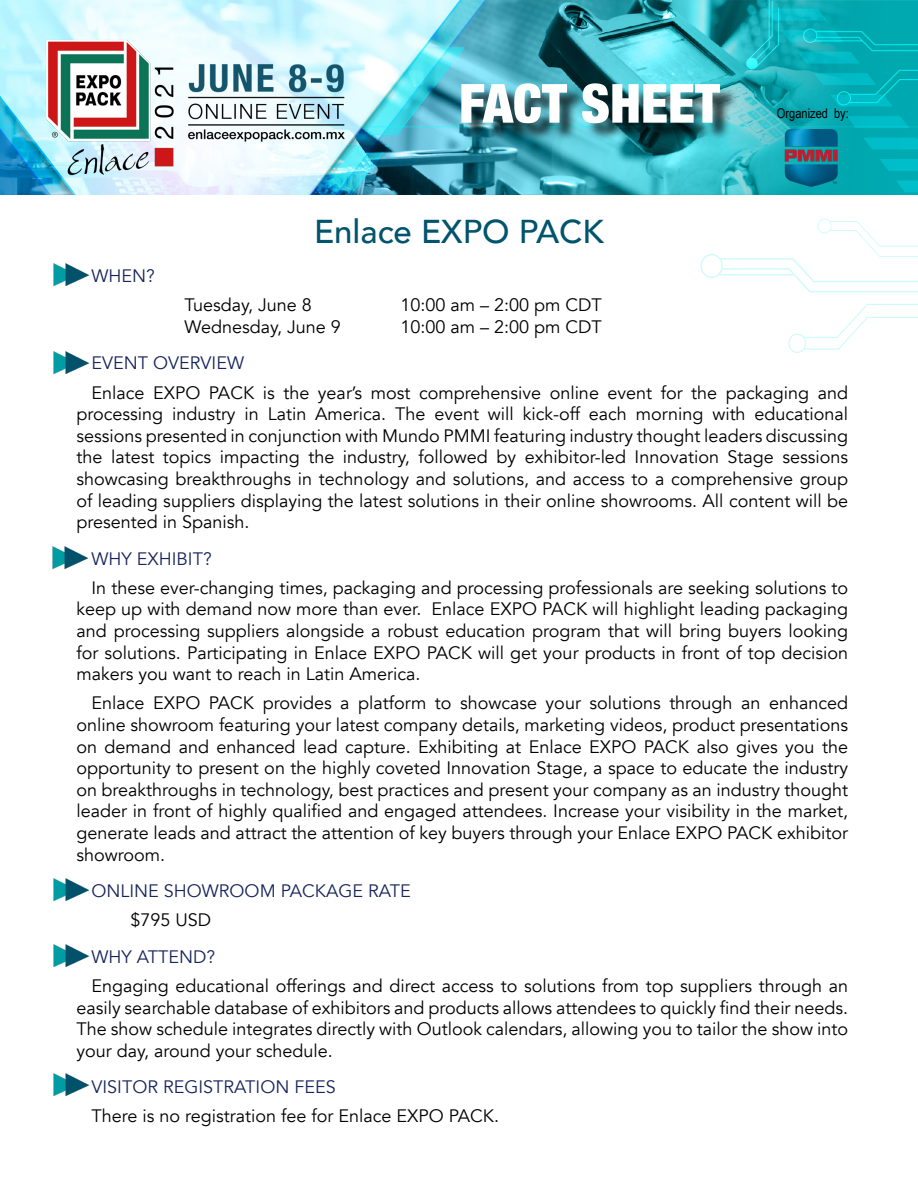
<style>
.page{position:relative;width:918px;height:1188px;background:#fff}
.page>*{position:absolute;margin:0;border:0;box-sizing:border-box;transform-origin:0 0}
.t1{font:900 condensed 54px "Helvetica Neue";color:#fff}
.t2{font:500 33px "Avenir";color:#00546c}
.t3{font:18px/21.6px "Avenir";color:#000;text-align:justify}
.t4{font:18px "Avenir";color:#19255b}
.t5{font:13.5px "Arial Narrow";color:#000}
</style>
<div class="page">
<img style="left:0;top:0;width:918px;height:195px">
<img style="left:774px;top:129px;width:73px;height:59px">
<div style="left:463px;top:86px;width:275px;height:56px;background:#000;opacity:.75"></div>
<img style="left:53px;top:263px;width:37px;height:24px">
<img style="left:53px;top:351px;width:37px;height:24px">
<img style="left:53px;top:944px;width:37px;height:24px">
<img style="left:53px;top:1073px;width:37px;height:24px">
<img style="left:53px;top:878px;width:37px;height:24px">
<svg style="left:788px;top:304px;width:130px;height:49px"></svg>
<img style="left:52px;top:546px;width:37px;height:24px">
<svg style="left:701px;top:218px;width:217px;height:74px"></svg>
<img style="left:26px;top:34px;width:333px;height:147px">
<p class="t4" style="left:92px;top:265px;width:65px">WHEN?</p>
<p class="t1" style="left:459px;top:59px;width:262px">FACT SHEET</p>
<p class="t2" style="left:314px;top:203px;width:291px">Enlace EXPO PACK</p>
<p class="t5" style="left:777px;top:103px;width:73px">Organized by:</p>
<p class="t3" style="left:184px;top:295px;width:129px">Tuesday, June 8</p>
<p class="t3" style="left:400px;top:295px;width:203px">10:00 am – 2:00 pm CDT</p>
<p class="t3" style="left:184px;top:316px;width:158px">Wednesday, June 9</p>
<p class="t3" style="left:400px;top:316px;width:203px">10:00 am – 2:00 pm CDT</p>
<p class="t4" style="left:92px;top:353px;width:154px">EVENT OVERVIEW</p>
<p class="t3" style="left:76px;top:382px;width:773px;text-indent:15px">Enlace EXPO PACK is the year’s most comprehensive online event for the packaging and processing industry in Latin America. The event will kick-off each morning with educational sessions presented in conjunction with Mundo PMMI featuring industry thought leaders discussing the latest topics impacting the industry, followed by exhibitor-led Innovation Stage sessions showcasing breakthroughs in technology and solutions, and access to a comprehensive group of leading suppliers displaying the latest solutions in their online showrooms. All content will be presented in Spanish.</p>
<p class="t4" style="left:92px;top:548px;width:122px">WHY EXHIBIT?</p>
<p class="t3" style="left:76px;top:577px;width:773px;text-indent:15px">In these ever-changing times, packaging and processing professionals are seeking solutions to keep up with demand now more than ever. Enlace EXPO PACK will highlight leading packaging and processing suppliers alongside a robust education program that will bring buyers looking for solutions. Participating in Enlace EXPO PACK will get your products in front of top decision makers you want to reach in Latin America.</p>
<p class="t3" style="left:76px;top:693px;width:773px;text-indent:15px">Enlace EXPO PACK provides a platform to showcase your solutions through an enhanced online showroom featuring your latest company details, marketing videos, product presentations on demand and enhanced lead capture. Exhibiting at Enlace EXPO PACK also gives you the opportunity to present on the highly coveted Innovation Stage, a space to educate the industry on breakthroughs in technology, best practices and present your company as an industry thought leader in front of highly qualified and engaged attendees. Increase your visibility in the market, generate leads and attract the attention of key buyers through your Enlace EXPO PACK exhibitor showroom.</p>
<p class="t4" style="left:92px;top:880px;width:321px">ONLINE SHOWROOM PACKAGE RATE</p>
<p class="t3" style="left:130px;top:910px;width:82px">$795 USD</p>
<p class="t4" style="left:92px;top:946px;width:125px">WHY ATTEND?</p>
<p class="t3" style="left:76px;top:975px;width:773px;text-indent:15px">Engaging educational offerings and direct access to solutions from top suppliers through an easily searchable database of exhibitors and products allows attendees to quickly find their needs.<br>The show schedule integrates directly with Outlook calendars, allowing you to tailor the show into your day, around your schedule.</p>
<p class="t4" style="left:92px;top:1076px;width:246px">VISITOR REGISTRATION FEES</p>
<p class="t3" style="left:92px;top:1106px;width:409px">There is no registration fee for Enlace EXPO PACK.</p>
</div>
